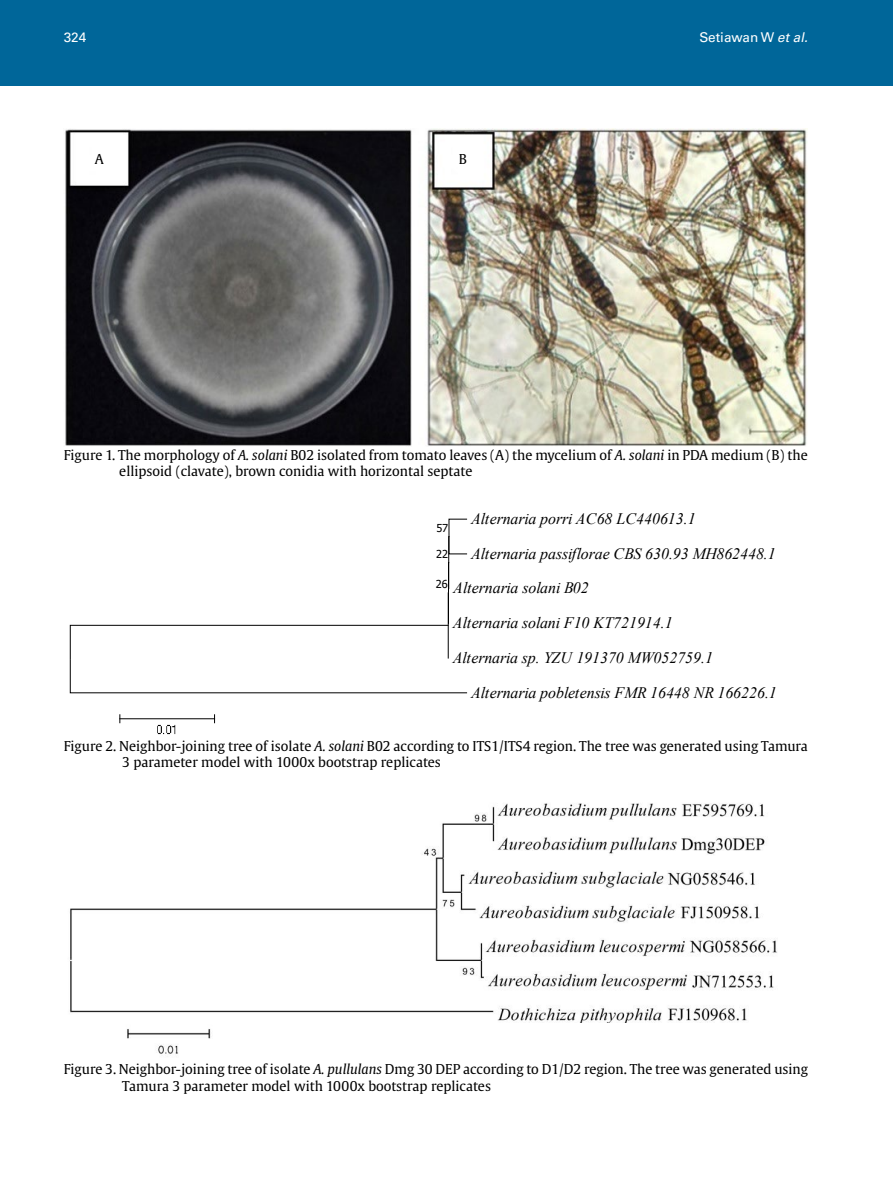
<style>
.page{position:relative;width:893px;height:1191px;background:#fff}
.page>*{position:absolute;margin:0;border:0;box-sizing:border-box;transform-origin:0 0}
.t1{font:italic 15.9px "Times New Roman";letter-spacing:-.005em;color:#000}
.t2{font:13.5px/16.2px "Gulliver";color:#000}
.t3{font:13.5px "Univers LT Std";color:#fff}
.t4{font:10.95px "Tahoma";color:#000}
.s1{font-style:italic}
</style>
<div class="page">
<img style="left:65px;top:128px;width:743px;height:318px">
<svg style="left:69px;top:518px;width:399px;height:176px"></svg>
<hr style="left:120px;top:718px;width:95px;height:1px;background:#000">
<img style="left:157px;top:724px;width:19px;height:11px">
<img style="left:70px;top:803px;width:707px;height:251px">
<div style="left:0;top:0;width:893px;height:85px;background:#069"></div>
<p class="t3" style="left:64px;top:30px;width:24px">324</p>
<p class="t3" style="left:699px;top:30px;width:113px">Setiawan W <span class="s1">etal.</span></p>
<p class="t2" style="left:95px;top:151px;width:10px">A</p>
<p class="t2" style="left:459px;top:151px;width:10px">B</p>
<p class="t2" style="left:119px;top:447px;width:690px;text-indent:-55px">Figure 1. The morphology of <span class="s1">A. solani</span> B02 isolated from tomato leaves (A) the mycelium of <span class="s1">A. solani</span> in PDA medium (B) the ellipsoid (clavate), brown conidia with horizontal septate</p>
<p class="t1" style="left:471px;top:507px;width:226px">Alternaria porri AC68 LC440613.1</p>
<p class="t1" style="left:471px;top:542px;width:306px">Alternaria passiflorae CBS 630.93 MH862448.1</p>
<p class="t1" style="left:453px;top:577px;width:137px">Alternaria solani B02</p>
<p class="t1" style="left:453px;top:612px;width:221px">Alternaria solani F10 KT721914.1</p>
<p class="t1" style="left:453px;top:646px;width:262px">Alternaria sp. YZU 191370 MW052759.1</p>
<p class="t1" style="left:471px;top:681px;width:307px">Alternaria pobletensis FMR 16448 NR 166226.1</p>
<p class="t4" style="left:436px;top:520px;width:13px">57</p>
<p class="t4" style="left:436px;top:546px;width:13px">22</p>
<p class="t4" style="left:436px;top:527px;width:13px">22</p>
<p class="t4" style="left:436px;top:577px;width:13px">26</p>
<p class="t2" style="left:122px;top:738px;width:687px;text-indent:-58px">Figure 2. Neighbor-joining tree of isolate <span class="s1">A. solani</span> B02 according to ITS1/ITS4 region. The tree was generated using Tamura<br>3 parameter model with 1000x bootstrap replicates</p>
<p class="t2" style="left:122px;top:1061px;width:687px;text-indent:-58px">Figure 3. Neighbor-joining tree of isolate <span class="s1">A. pullulans</span> Dmg 30 DEP according to D1/D2 region. The tree was generated using<br>Tamura 3 parameter model with 1000x bootstrap replicates</p>
</div>
